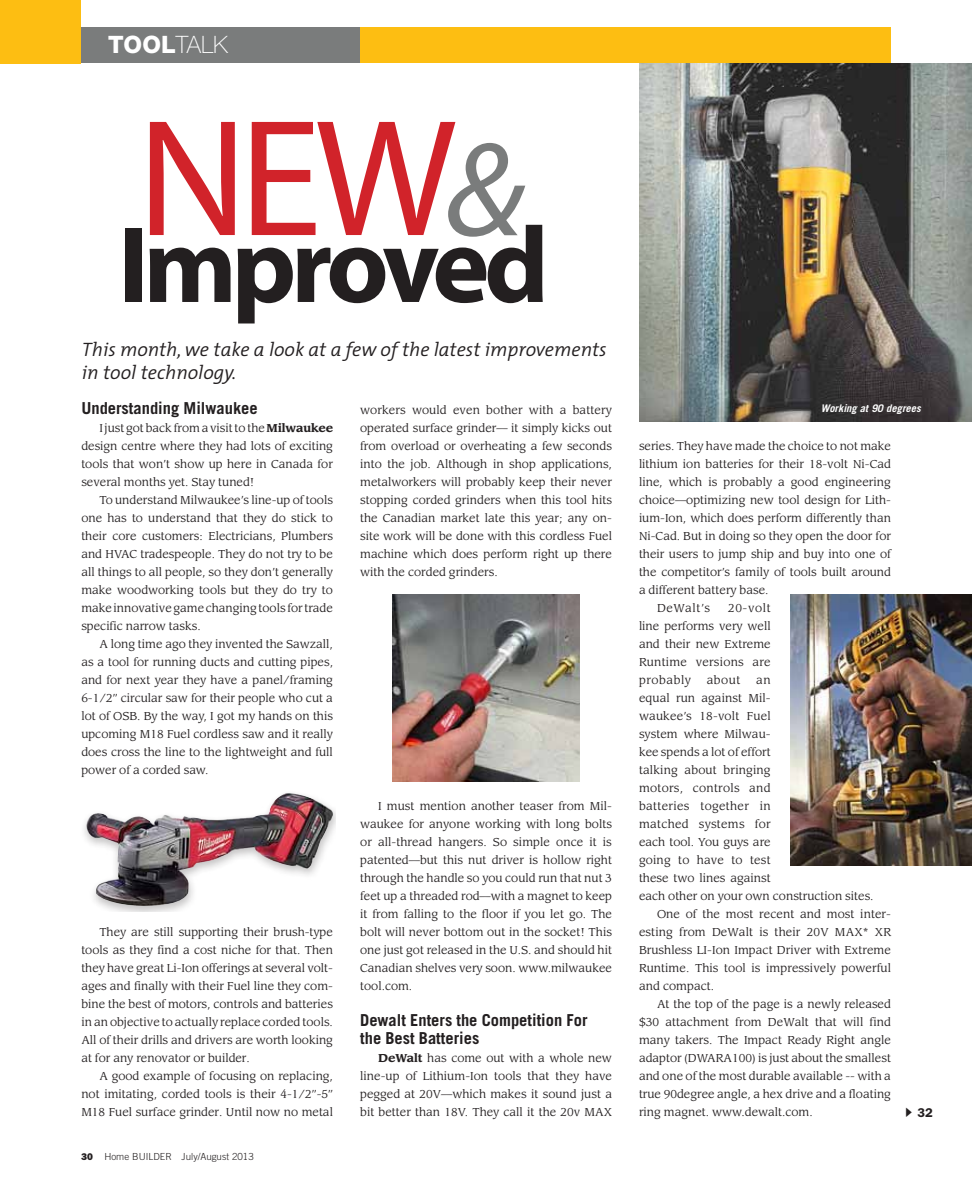
<style>
.page{position:relative;width:972px;height:1188px;background:#fff}
.page>*{position:absolute;margin:0;border:0;box-sizing:border-box;transform-origin:0 0}
.t1{font:167.85px "Myriad";color:#d1232a}
.t2{font:700 108.75px "Myriad";letter-spacing:-.05em;color:#231f20}
.t3{font:800 24px "Helvetica Neue";color:#fff}
.t4{font:italic 300 19.5px/23.4px "The Mix";color:#231f20}
.t5{font:700 16.5px/18px "Trade Gothic";color:#231f20}
.t6{font:600 12.75px "Franklin Gothic";color:#231f20}
.t7{font:11.25px/18px "Leawood";color:#231f20;text-align:justify}
.t8{font:11.25px "Leawood";letter-spacing:.025em;color:#231f20}
.t9{font:11.25px "Leawood";letter-spacing:.03em;color:#231f20}
.t10{font:italic 700 10.5px "Trade Gothic";color:#fff}
.t11{font:300 9.75px "Trade Gothic";color:#231f20}
.s1{font-weight:100}
.s2{font-style:italic;font-size:134.7px;color:#7a7c7c}
.s3{font-weight:700}
.s4{font-family:"Franklin Gothic";font-weight:800}
</style>
<div class="page">
<div style="left:360px;top:27px;width:531px;height:36px;background:#fdbe12"></div>
<div style="left:65px;top:27px;width:295px;height:36px;background:#7a7c7c"></div>
<div style="left:0;top:0;width:81px;height:63px;background:#fdbe12"></div>
<img style="left:392px;top:594px;width:188px;height:187px">
<img style="left:790px;top:594px;width:182px;height:272px">
<img style="left:84px;top:793px;width:251px;height:119px">
<img style="left:639px;top:63px;width:333px;height:358px">
<p class="t3" style="left:108px;top:30px;width:121px">TOOL<span class="s1">Talk</span></p>
<p class="t1" style="left:137px;top:96px;width:390px">New<span class="s2">&amp;</span></p>
<p class="t2" style="left:118px;top:209px;width:433px">Improved</p>
<p class="t4" style="left:82px;top:337px;width:526px">This month, we take a look at a few of the latest improvements in tool technology.</p>
<p class="t5" style="left:81px;top:399px;width:178px">Understanding Milwaukee</p>
<p class="t7" style="left:99px;top:419px;width:235px">I just got back from a visit to the <span class="s3">Milwaukee</span></p>
<p class="t7" style="left:81px;top:437px;width:253px">design centre where they had lots of exciting</p>
<p class="t7" style="left:81px;top:455px;width:253px">tools that won’t show up here in Canada for</p>
<p class="t7" style="left:81px;top:473px;width:175px">several months yet. Stay tuned!</p>
<p class="t7" style="left:99px;top:491px;width:235px">To understand Milwaukee’s line-up of tools</p>
<p class="t7" style="left:81px;top:509px;width:253px">one has to understand that they do stick to</p>
<p class="t7" style="left:81px;top:527px;width:253px">their core customers: Electricians, Plumbers</p>
<p class="t7" style="left:81px;top:545px;width:253px">and HVAC tradespeople. They do not try to be</p>
<p class="t7" style="left:81px;top:563px;width:253px">all things to all people, so they don’t generally</p>
<p class="t7" style="left:81px;top:581px;width:253px">make woodworking tools but they do try to</p>
<p class="t7" style="left:81px;top:599px;width:253px">make innovative game changing tools for trade</p>
<p class="t7" style="left:81px;top:617px;width:121px">specific narrow tasks.</p>
<p class="t7" style="left:99px;top:635px;width:235px">A long time ago they invented the Sawzall,</p>
<p class="t7" style="left:81px;top:653px;width:253px">as a tool for running ducts and cutting pipes,</p>
<p class="t7" style="left:81px;top:671px;width:253px">and for next year they have a panel/framing</p>
<p class="t7" style="left:81px;top:689px;width:253px">6-1/2” circular saw for their people who cut a</p>
<p class="t7" style="left:81px;top:707px;width:253px">lot of OSB. By the way, I got my hands on this</p>
<p class="t7" style="left:81px;top:725px;width:253px">upcoming M18 Fuel cordless saw and it really</p>
<p class="t7" style="left:81px;top:743px;width:253px">does cross the line to the lightweight and full</p>
<p class="t7" style="left:81px;top:761px;width:129px">power of a corded saw.</p>
<p class="t7" style="left:99px;top:923px;width:235px">They are still supporting their brush-type</p>
<p class="t7" style="left:81px;top:941px;width:253px">tools as they find a cost niche for that. Then</p>
<p class="t7" style="left:81px;top:959px;width:253px">they have great Li-Ion offerings at several volt-</p>
<p class="t7" style="left:81px;top:977px;width:253px">ages and finally with their Fuel line they com-</p>
<p class="t7" style="left:81px;top:995px;width:253px">bine the best of motors, controls and batteries</p>
<p class="t7" style="left:81px;top:1013px;width:253px">in an objective to actually replace corded tools.</p>
<p class="t7" style="left:81px;top:1031px;width:253px">All of their drills and drivers are worth looking</p>
<p class="t7" style="left:81px;top:1049px;width:170px">at for any renovator or builder.</p>
<p class="t7" style="left:99px;top:1067px;width:235px">A good example of focusing on replacing,</p>
<p class="t7" style="left:81px;top:1085px;width:253px">not imitating, corded tools is their 4-1/2”-5”</p>
<p class="t7" style="left:81px;top:1103px;width:253px">M18 Fuel surface grinder. Until now no metal</p>
<p class="t11" style="left:81px;top:1150px;width:174px"><span class="s4">30</span> Home BUILDER July/August 2013</p>
<p class="t7" style="left:360px;top:401px;width:253px">workers would even bother with a battery operated surface grinder— it simply kicks out from overload or overheating a few seconds into the job. Although in shop applications, metalworkers will probably keep their never stopping corded grinders when this tool hits the Canadian market late this year; any on&shy;site work will be done with this cordless Fuel machine which does perform right up there with the corded grinders.</p>
<p class="t7" style="left:360px;top:797px;width:253px;text-indent:18px">I must mention another teaser from Mil&shy;waukee for anyone working with long bolts or all-thread hangers. So simple once it is patented—but this nut driver is hollow right through the handle so you could run that nut 3 feet up a threaded rod—with a magnet to keep it from falling to the floor if you let go. The bolt will never bottom out in the socket! This one just got released in the U.S. and should hit Canadian shelves very soon. www.milwaukee tool.com.</p>
<p class="t5" style="left:360px;top:1011px;width:229px">Dewalt Enters the Competition For the Best Batteries</p>
<p class="t7" style="left:360px;top:1049px;width:253px;text-indent:18px"><span class="s3">DeWalt</span> has come out with a whole new line-up of Lithium-Ion tools that they have pegged at 20V—which makes it sound just a bit better than 18V. They call it the 20v MAX</p>
<p class="t10" style="left:821px;top:402px;width:101px">Working at 90 degrees</p>
<p class="t7" style="left:639px;top:437px;width:254px">series. They have made the choice to not make</p>
<p class="t7" style="left:639px;top:455px;width:253px">lithium ion batteries for their 18-volt Ni-Cad</p>
<p class="t7" style="left:639px;top:473px;width:253px">line, which is probably a good engineering</p>
<p class="t7" style="left:639px;top:491px;width:254px">choice—optimizing new tool design for Lith-</p>
<p class="t7" style="left:639px;top:509px;width:253px">ium-Ion, which does perform differently than</p>
<p class="t7" style="left:639px;top:527px;width:254px">Ni-Cad. But in doing so they open the door for</p>
<p class="t7" style="left:639px;top:545px;width:253px">their users to jump ship and buy into one of</p>
<p class="t7" style="left:639px;top:563px;width:254px">the competitor’s family of tools built around</p>
<p class="t7" style="left:639px;top:581px;width:131px">a different battery base.</p>
<p class="t7" style="left:657px;top:599px;width:55px">DeWalt’s</p>
<p class="t7" style="left:639px;top:599px;width:133px;text-indent:89px">20-volt line performs very well and their new Extreme Runtime versions are probably</p>
<p class="t7" style="left:707px;top:671px;width:35px">about</p>
<p class="t7" style="left:756px;top:671px;width:16px">an</p>
<p class="t7" style="left:639px;top:689px;width:133px">equal run against Mil-</p>
<p class="t7" style="left:639px;top:707px;width:133px">waukee’s 18-volt Fuel</p>
<p class="t7" style="left:639px;top:725px;width:133px">system where Milwau-</p>
<p class="t7" style="left:639px;top:743px;width:133px">kee spends a lot of effort</p>
<p class="t7" style="left:639px;top:761px;width:133px">talking about bringing</p>
<p class="t8" style="left:639px;top:781px;width:133px">motors, controls and</p>
<p class="t9" style="left:639px;top:799px;width:133px">batteries together in</p>
<p class="t8" style="left:639px;top:817px;width:133px">matched systems for</p>
<p class="t7" style="left:639px;top:833px;width:133px">each tool. You guys are</p>
<p class="t7" style="left:639px;top:851px;width:133px">going to have to test</p>
<p class="t7" style="left:639px;top:869px;width:133px">these two lines against</p>
<p class="t7" style="left:639px;top:887px;width:236px">each other on your own construction sites.</p>
<p class="t7" style="left:657px;top:905px;width:236px">One of the most recent and most inter-</p>
<p class="t7" style="left:639px;top:923px;width:254px">esting from DeWalt is their 20V MAX* XR</p>
<p class="t7" style="left:639px;top:941px;width:253px">Brushless LI-Ion Impact Driver with Extreme</p>
<p class="t7" style="left:639px;top:959px;width:254px">Runtime. This tool is impressively powerful</p>
<p class="t7" style="left:639px;top:977px;width:77px">and compact.</p>
<p class="t7" style="left:657px;top:995px;width:235px">At the top of the page is a newly released</p>
<p class="t7" style="left:639px;top:1013px;width:254px">$30 attachment from DeWalt that will find</p>
<p class="t7" style="left:639px;top:1031px;width:253px">many takers. The Impact Ready Right angle</p>
<p class="t7" style="left:639px;top:1049px;width:253px">adaptor (DWARA100) is just about the smallest</p>
<p class="t7" style="left:639px;top:1067px;width:253px">and one of the most durable available -- with a</p>
<p class="t7" style="left:639px;top:1085px;width:253px">true 90degree angle, a hex drive and a floating</p>
<p class="t7" style="left:639px;top:1103px;width:175px">ring magnet. www.dewalt.com.</p>
<p class="t6" style="left:899px;top:1105px;width:35px">✔32</p>
</div>
